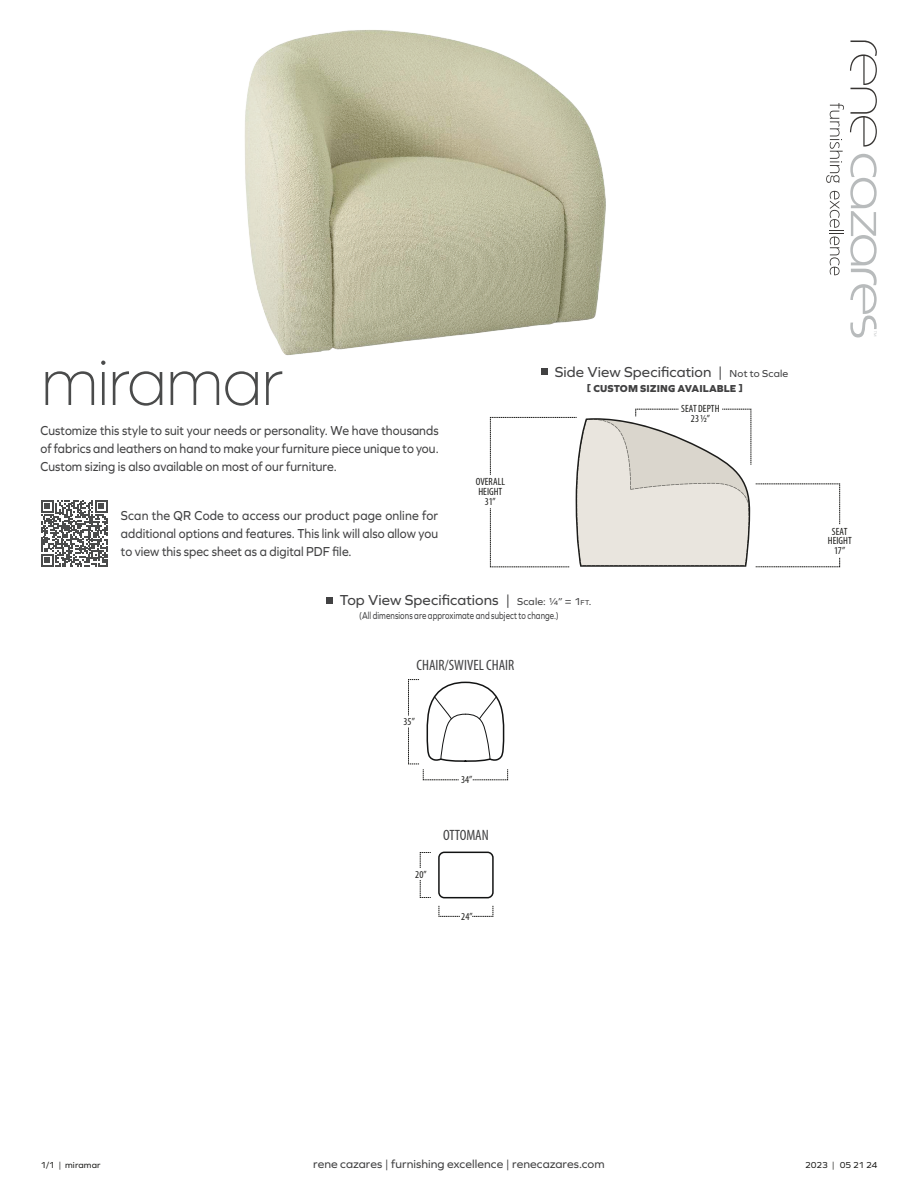
<style>
.page{position:relative;width:918px;height:1188px;background:#fff}
.page>*{position:absolute;margin:0;border:0;box-sizing:border-box;transform-origin:0 0}
.Product_Title_MAIN{font:300 69px "Arboria";letter-spacing:-.025em;color:#4a4b4b}
.t1{font:15px "Graphie";letter-spacing:.005em;color:#414142}
.t2{font:condensed 15px "Myriad Pro";color:#414142}
.t3{font:13.5px/18px "Graphie";letter-spacing:.005em;color:#414142;text-align:justify;scale:.9 1}
.t4{font:13.5px/18px "Graphie";letter-spacing:.005em;color:#414142;text-align:justify;scale:.91 1}
.t5{font:12px "Graphie";letter-spacing:.005em;color:#414142}
.t6{font:condensed 10.5px/9.8px "Myriad Pro";color:#1c1c1a;text-align:center}
.t7{font:10.5px "Graphie";letter-spacing:.005em;color:#414142;scale:.75 1}
.t8{font:800 10.5px "Graphie";letter-spacing:.01em;color:#414142}
.Footer_Right{font:9px "Graphie";letter-spacing:-.03em;color:#1c1c1a}
.Footer_Right-2{font:9px "Graphie";letter-spacing:.005em;color:#1c1c1a}
.s1{font-size:10.5px}
.s2{font-size:7.35px}
</style>
<div class="page">
<svg style="left:490px;top:408px;width:350px;height:160px"></svg>
<svg style="left:41px;top:500px;width:67px;height:67px"></svg>
<svg style="left:408px;top:679px;width:100px;height:102px"></svg>
<svg style="left:473px;top:906px;width:21px;height:11px"></svg>
<svg style="left:438px;top:906px;width:22px;height:11px"></svg>
<svg style="left:419px;top:881px;width:12px;height:17px"></svg>
<svg style="left:419px;top:852px;width:12px;height:16px"></svg>
<div style="left:438px;top:852px;width:56px;height:46px;border:2px solid #121313;border-radius:5px"></div>
<img style="left:244px;top:30px;width:362px;height:325px">
<svg style="left:826px;top:103px;width:18px;height:80px"></svg>
<svg style="left:830px;top:191px;width:14px;height:84px"></svg>
<svg style="left:850px;top:41px;width:27px;height:106px"></svg>
<svg style="left:850px;top:154px;width:27px;height:184px"></svg>
<div style="left:326px;top:597px;width:7px;height:7px;background:#414142"></div>
<div style="left:541px;top:368px;width:7px;height:7px;background:#414142"></div>
<p class="Product_Title_MAIN" style="left:40px;top:339px;width:245px">miramar</p>
<p class="t3" style="left:40px;top:422px;width:444px">Customize this style to suit your needs or personality. We have thousands of fabrics and leathers on hand to make your furniture piece unique to you.<br>Custom sizing is also available on most of our furniture.</p>
<p class="t4" style="left:121px;top:507px;width:350px">Scan the QR Code to access our product page online for additional options and features. This link will also allow you to view this spec sheet as a digital PDF file.</p>
<p class="t6" style="left:476px;top:477px;width:31px">OVERALL<br>HEIGHT<br>31”</p>
<p class="t1" style="left:555px;top:363px;width:235px">Side View Specification | <span class="s1">Not to Scale</span></p>
<p class="t8" style="left:587px;top:382px;width:157px">[ CUSTOM SIZING AVAILABLE ]</p>
<p class="t6" style="left:681px;top:404px;width:40px">SEAT DEPTH<br>23 ½”</p>
<p class="t1" style="left:340px;top:591px;width:253px">Top View Specifications | <span class="s1">Scale: 1/4” = 1</span><span class="s2">ft</span><span class="s1">.</span></p>
<p class="t7" style="left:359px;top:609px;width:268px">(All dimensions are approximate and subject to change.)</p>
<p class="t2" style="left:416px;top:656px;width:99px">CHAIR/SWIVEL CHAIR</p>
<p class="t6" style="left:404px;top:717px;width:13px">35”</p>
<p class="t6" style="left:461px;top:774px;width:13px">34”</p>
<p class="t6" style="left:415px;top:869px;width:13px">20”</p>
<p class="t2" style="left:443px;top:826px;width:47px">OTTOMAN</p>
<p class="t6" style="left:461px;top:911px;width:13px">24”</p>
<p class="t6" style="left:828px;top:526px;width:25px">SEAT<br>HEIGHT<br>17”</p>
<p class="Footer_Right-2" style="left:40px;top:1159px;width:62px">1/1 | miramar</p>
<p class="t5" style="left:313px;top:1157px;width:293px">rene cazares | furnishing excellence | renecazares.com</p>
<p class="Footer_Right" style="left:805px;top:1159px;width:74px">2023 | 05 21 24</p>
</div>
